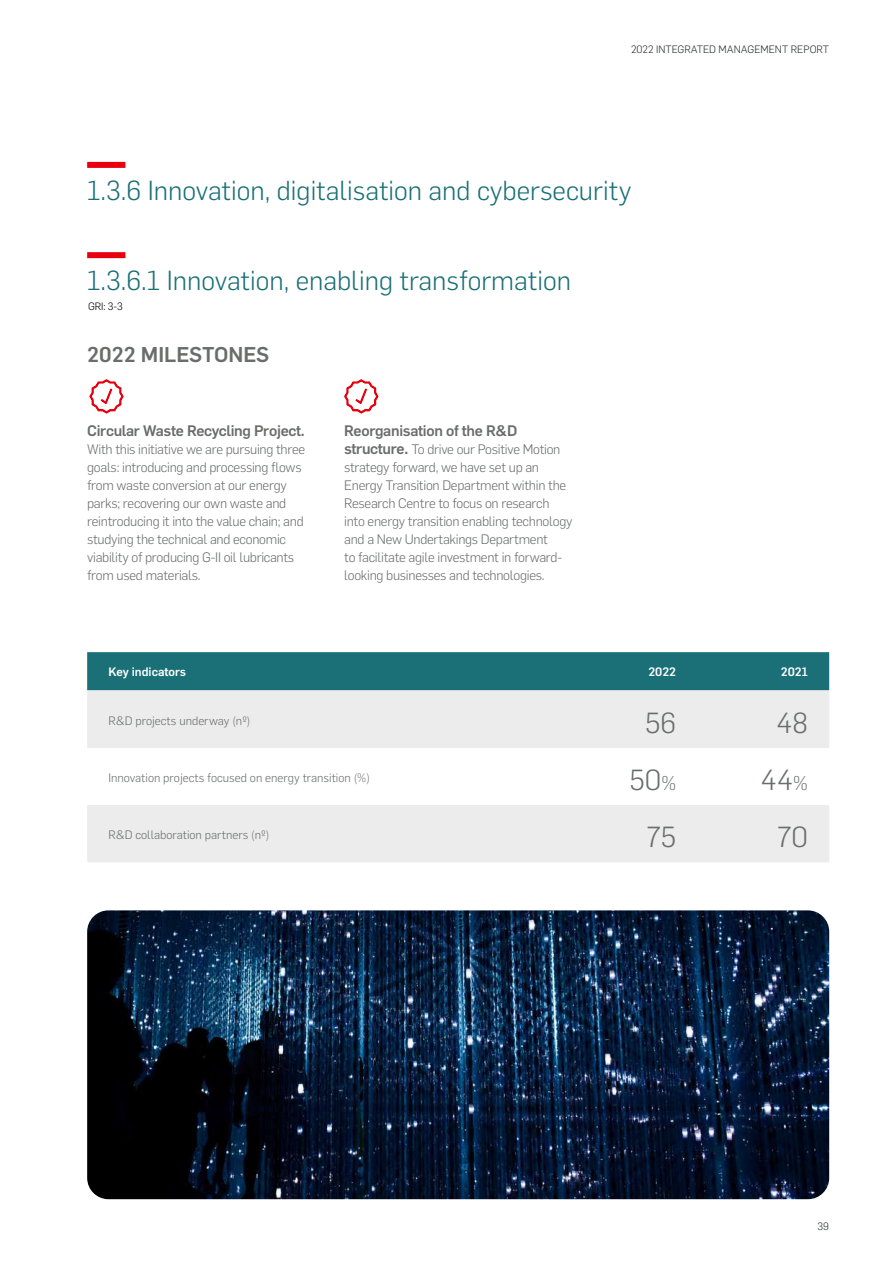
<style>
.page{position:relative;width:893px;height:1263px;background:#fff}
.page>*{position:absolute;margin:0;border:0;box-sizing:border-box;transform-origin:0 0}
.t1{font:300 28.5px "Flama";color:#6a6e6b}
.t2{font:300 27px "Flama";color:#1a7076}
.t3{font:500 21px "Flama";color:#6a6e6b}
.t4{font:500 15px "Flama";letter-spacing:-.02em;color:#6a6e6b}
.t5{font:300 13.5px/18px "Flama";letter-spacing:-.02em;color:#6a6e6b}
.t6{font:300 12px "Flama";color:#6a6e6b}
.t7{font:500 12px "Flama";color:#fff}
.t8{font:300 10.5px "Flama";color:#292f2c}
.t9{font:300 10.5px "Flama";color:#000}
.s1{font-weight:500;font-size:15px}
.s2{font-size:19.5px}
</style>
<div class="page">
<div style="left:87px;top:162px;width:38px;height:6px;background:#e7000e"></div>
<svg style="left:344px;top:379px;width:35px;height:35px"></svg>
<svg style="left:89px;top:379px;width:35px;height:35px"></svg>
<div style="left:87px;top:652px;width:742px;height:38px;background:#1a7076"></div>
<svg style="left:87px;top:690px;width:742px;height:172px;fill:#ececec"></svg>
<div style="left:87px;top:252px;width:38px;height:6px;background:#e7000e"></div>
<img style="left:87px;top:910px;width:742px;height:289px">
<p class="t8" style="left:631px;top:42px;width:200px">2022 INTEGRATED MANAGEMENT REPORT</p>
<h2 class="t2" style="left:87px;top:172px;width:546px">1.3.6 Innovation, digitalisation and cybersecurity</h2>
<h2 class="t2" style="left:87px;top:262px;width:485px">1.3.6.1 Innovation, enabling transformation</h2>
<p class="t9" style="left:88px;top:299px;width:36px">GRI: 3-3</p>
<h3 class="t3" style="left:87px;top:340px;width:184px">2022 MILESTONES</h3>
<p class="t4" style="left:87px;top:419px;width:219px">Circular Waste Recycling Project.</p>
<p class="t5" style="left:87px;top:439px;width:220px">With this initiative we are pursuing three goals: introducing and processing flows from waste conversion at our energy parks; recovering our own waste and reintroducing it into the value chain; and studying the technical and economic viability of producing G-II oil lubricants from used materials.</p>
<p class="t4" style="left:344px;top:419px;width:175px">Reorganisation of the R&amp;D</p>
<p class="t5" style="left:344px;top:439px;width:230px"><span class="s1">structure.</span> To drive our Positive Motion strategy forward, we have set up an Energy Transition Department within the Research Centre to focus on research into energy transition enabling technology and a New Undertakings Department<br>to facilitate agile investment in forward&shy;looking businesses and technologies.</p>
<p class="t7" style="left:108px;top:663px;width:79px">Key indicators</p>
<p class="t7" style="left:648px;top:663px;width:29px">2022</p>
<p class="t7" style="left:781px;top:663px;width:29px">2021</p>
<p class="t6" style="left:108px;top:712px;width:144px">R&amp;D projects underway (nº)</p>
<h1 class="t1" style="left:645px;top:703px;width:33px">56</h1>
<h1 class="t1" style="left:776px;top:703px;width:33px">48</h1>
<p class="t6" style="left:108px;top:770px;width:263px">Innovation projects focused on energy transition (%)</p>
<h1 class="t1" style="left:630px;top:761px;width:48px">50<span class="s2">%</span></h1>
<h1 class="t1" style="left:761px;top:761px;width:49px">44<span class="s2">%</span></h1>
<p class="t6" style="left:108px;top:827px;width:163px">R&amp;D collaboration partners (nº)</p>
<h1 class="t1" style="left:646px;top:818px;width:32px">75</h1>
<h1 class="t1" style="left:777px;top:818px;width:33px">70</h1>
<p class="t8" style="left:818px;top:1219px;width:13px">39</p>
</div>
